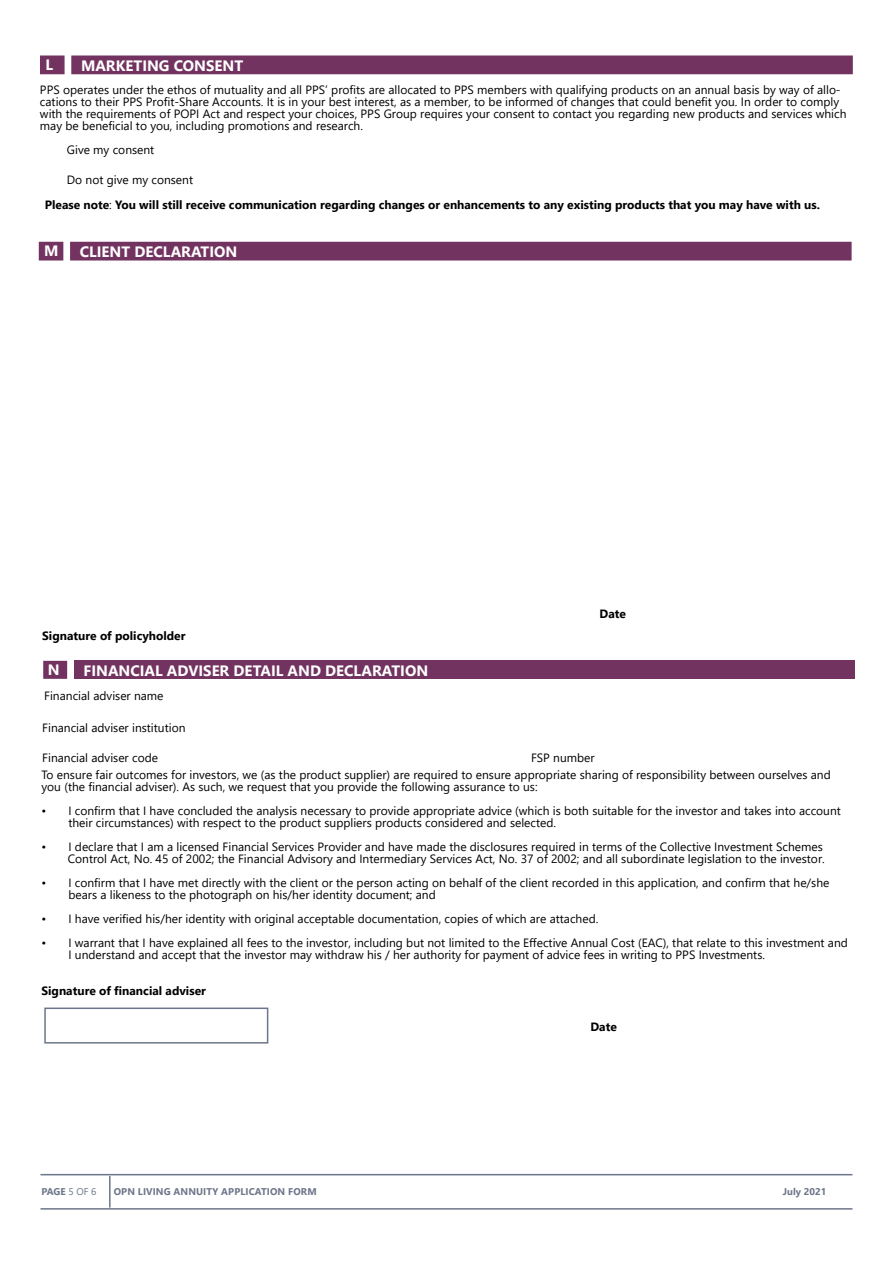
<style>
.page{position:relative;width:893px;height:1263px;background:#fff}
.page>*{position:absolute;margin:0;border:0;box-sizing:border-box;transform-origin:0 0}
.t1{font:700 15px "Segoe UI";color:#fff}
.t2{font:12px/12px "Segoe UI";color:#000}
.t3{font:700 12px "Segoe UI";color:#000}
.t4{font:700 9.75px "Segoe UI";letter-spacing:.01em;color:#6c7589}
.s1{font-weight:400}
</style>
<div class="page">
<hr style="left:109px;top:1176px;width:2px;height:31px;background:#6c7589">
<hr style="left:40px;top:1208px;width:812px;height:1px;background:#6c7589">
<hr style="left:40px;top:1174px;width:812px;height:1px;background:#6c7589">
<div style="left:40px;top:56px;width:25px;height:18px;background:#723360"></div>
<div style="left:71px;top:56px;width:782px;height:18px;background:#723360"></div>
<div style="left:39px;top:242px;width:24px;height:18px;background:#723360"></div>
<div style="left:70px;top:242px;width:782px;height:18px;background:#723360"></div>
<div style="left:43px;top:661px;width:24px;height:18px;background:#723360;border:2px solid #723360"></div>
<div style="left:75px;top:661px;width:780px;height:18px;background:#723360"></div>
<div style="left:44px;top:1007px;width:224px;height:36px;border:2px solid #6c7589"></div>
<p class="t1" style="left:45px;top:51px;width:9px">L</p>
<p class="t1" style="left:81px;top:51px;width:164px">MARKETING CONSENT</p>
<p class="t2" style="left:40px;top:82px;width:808px">PPS operates under the ethos of mutuality and all PPS’ profits are allocated to PPS members with qualifying products on an annual basis by way of allo&shy;cations to their PPS Profit-Share Accounts. It is in your best interest, as a member, to be informed of changes that could benefit you. In order to comply with the requirements of POPI Act and respect your choices, PPS Group requires your consent to contact you regarding new products and services which may be beneficial to you, including promotions and research.</p>
<p class="t2" style="left:67px;top:143px;width:89px">Give my consent</p>
<p class="t2" style="left:67px;top:173px;width:128px">Do not give my consent</p>
<p class="t3" style="left:45px;top:194px;width:777px">Please note<span class="s1">:</span> You will still receive communication regarding changes or enhancements to any existing products that you may have with us.</p>
<p class="t1" style="left:44px;top:237px;width:16px">M</p>
<p class="t1" style="left:80px;top:238px;width:159px">CLIENT DECLARATION</p>
<p class="t3" style="left:42px;top:624px;width:145px">Signature of policyholder</p>
<p class="t1" style="left:48px;top:655px;width:13px">N</p>
<p class="t1" style="left:84px;top:656px;width:346px">FINANCIAL ADVISER DETAIL AND DECLARATION</p>
<p class="t2" style="left:44px;top:688px;width:121px">Financial adviser name</p>
<p class="t2" style="left:42px;top:720px;width:145px">Financial adviser institution</p>
<p class="t3" style="left:600px;top:603px;width:28px">Date</p>
<p class="t2" style="left:42px;top:750px;width:117px">Financial adviser code</p>
<p class="t2" style="left:531px;top:750px;width:65px">FSP number</p>
<p class="t2" style="left:41px;top:768px;width:791px">To ensure fair outcomes for investors, we (as the product supplier) are required to ensure appropriate sharing of responsibility between ourselves and you (the financial adviser). As such, we request that you provide the following assurance to us:</p>
<p class="t2" style="left:68px;top:804px;width:774px;text-indent:-27px">• I confirm that I have concluded the analysis necessary to provide appropriate advice (which is both suitable for the investor and takes into account their circumstances) with respect to the product suppliers products considered and selected.</p>
<p class="t2" style="left:41px;top:840px;width:783px">• I declare that I am a licensed Financial Services Provider and have made the disclosures required in terms of the Collective Investment Schemes</p>
<p class="t2" style="left:68px;top:852px;width:758px">Control Act, No. 45 of 2002; the Financial Advisory and Intermediary Services Act, No. 37 of 2002; and all subordinate legislation to the investor.</p>
<p class="t2" style="left:68px;top:876px;width:762px;text-indent:-27px">• I confirm that I have met directly with the client or the person acting on behalf of the client recorded in this application, and confirm that he/she bears a likeness to the photograph on his/her identity document; and</p>
<p class="t2" style="left:41px;top:912px;width:558px">• I have verified his/her identity with original acceptable documentation, copies of which are attached.</p>
<p class="t2" style="left:68px;top:936px;width:781px;text-indent:-27px">• I warrant that I have explained all fees to the investor, including but not limited to the Effective Annual Cost (EAC), that relate to this investment and<br>I understand and accept that the investor may withdraw his / her authority for payment of advice fees in writing to PPS Investments.</p>
<p class="t3" style="left:41px;top:979px;width:166px">Signature of financial adviser</p>
<p class="t3" style="left:590px;top:1015px;width:28px">Date</p>
<p class="t4" style="left:41px;top:1183px;width:56px">PAGE <span class="s1">5 OF 6</span></p>
<p class="t4" style="left:114px;top:1183px;width:204px">OPN LIVING ANNUITY APPLICATION FORM</p>
<p class="t4" style="left:783px;top:1183px;width:45px">July 2021</p>
</div>
